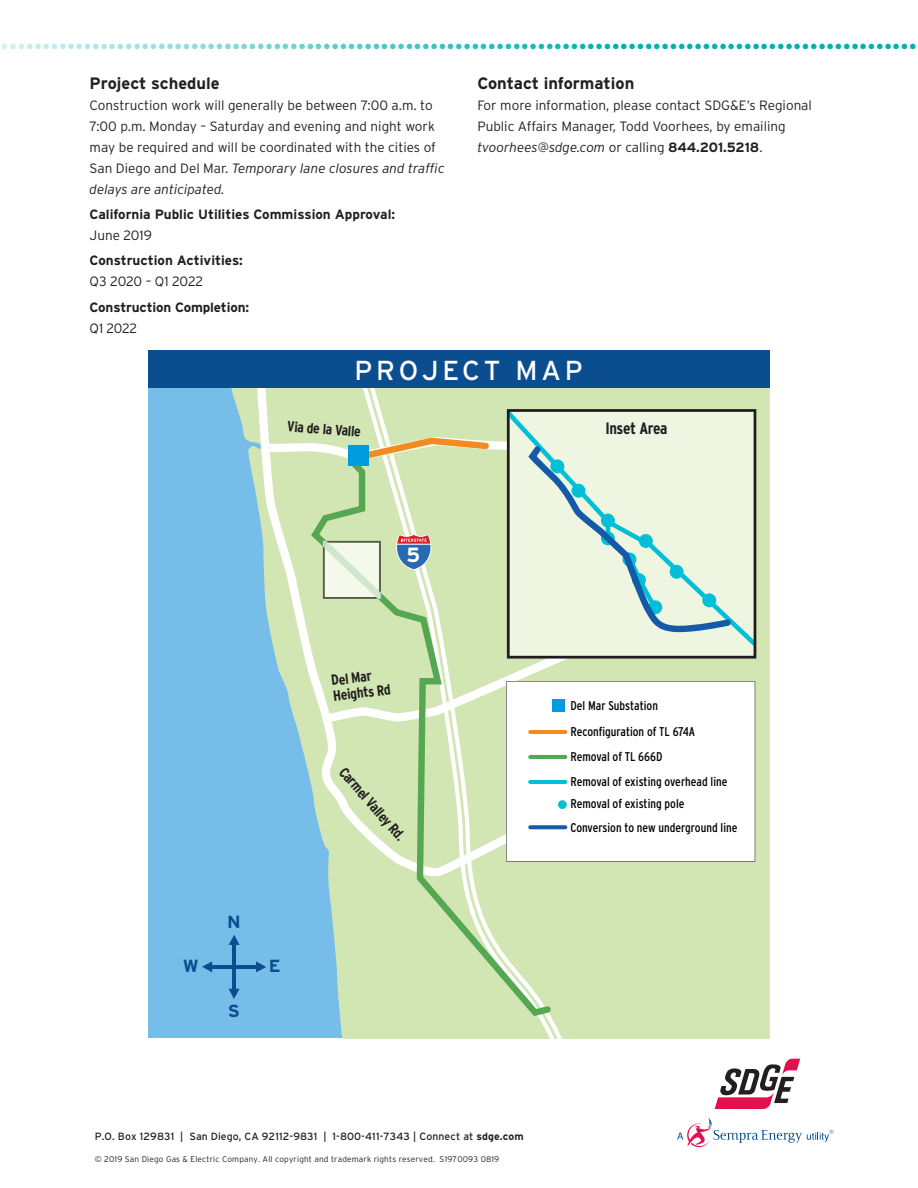
<style>
.page{position:relative;width:918px;height:1188px;background:#fff}
.page>*{position:absolute;margin:0;border:0;box-sizing:border-box;transform-origin:0 0}
.t1{font:27.45px "Interstate";letter-spacing:.14em;color:#fff}
.t2{font:21px "Minion Pro";color:#00b1b0}
.t3{font:700 20.55px "Interstate";color:#fff}
.t4{font:700 17.55px "Interstate";color:#0b4e8f;scale:1.05 1}
.Subhead{font:700 16.5px "Interstate";color:#231f20}
.t5{font:16.5px "Interstate Bold Cond Mono";letter-spacing:-.02em;color:#211d1e}
.t6{font:14.7px/15.6px "Interstate Bold Cond Mono";color:#211d1e}
.text{font:300 13.5px/21px "Interstate";color:#231f20}
.text-2{font:700 13.5px/21px "Interstate";color:#231f20}
.t7{font:condensed 12.75px/26.8px "Interstate";color:#040503}
.t8{font:10.5px "Interstate";letter-spacing:.01em;color:#231f20}
.t9{font:300 8.25px "Interstate";letter-spacing:.02em;color:#231f20}
.s1{font-style:italic}
.s2{font-weight:300}
.s3{font-weight:700}
</style>
<div class="page">
<div style="left:148px;top:350px;width:300px;height:688px;background:#76bdea"></div>
<hr style="left:208px;top:965px;width:48px;height:3px;background:#0b4e8f">
<svg style="left:202px;top:961px;width:10px;height:11px"></svg>
<svg style="left:225px;top:388px;width:545px;height:650px;fill:#d1e6b3"></svg>
<div style="left:367px;top:876px;width:197px;height:162px;background:#d1e6b3"></div>
<svg style="left:257px;top:388px;width:422px;height:488px;fill:#d1e6b3"></svg>
<svg style="left:311px;top:460px;width:240px;height:556px;background:#cce3b6"></svg>
<svg style="left:392px;top:534px;width:44px;height:36px;background:#959eab"></svg>
<svg style="left:327px;top:655px;width:241px;height:67px;background:#d4e7bc"></svg>
<svg style="left:264px;top:437px;width:243px;height:23px;background:#e0deaf"></svg>
<div style="left:148px;top:350px;width:622px;height:38px;background:#0b4e8f"></div>
<div style="left:348px;top:445px;width:21px;height:21px;background:#009bde"></div>
<svg style="left:323px;top:541px;width:58px;height:58px;background:#dce4d3"></svg>
<svg style="left:507px;top:409px;width:249px;height:250px;background:#d5e5d7"></svg>
<svg style="left:506px;top:681px;width:249px;height:181px"></svg>
<div style="left:558px;top:800px;width:9px;height:9px;background:#00bfd7;border-radius:50%"></div>
<div style="left:553px;top:699px;width:12px;height:12px;background:#009bde"></div>
<hr style="left:528px;top:730px;width:39px;height:4px;background:#f28b20;border-radius:2px">
<hr style="left:528px;top:755px;width:39px;height:4px;background:#56a752;border-radius:2px">
<hr style="left:528px;top:780px;width:39px;height:4px;background:#00bfd7;border-radius:2px">
<svg style="left:528px;top:825px;width:39px;height:4px"></svg>
<svg style="left:715px;top:1059px;width:85px;height:50px"></svg>
<svg style="left:677px;top:1118px;width:156px;height:29px"></svg>
<h2 class="t2" style="left:1px;top:30px;width:918px">•••••••••••••••••••••••••••••••••••••••••••••••••••••••••••••••••••••••••••••••••••••••••••••••••••••••••••••••</h2>
<p class="Subhead" style="left:90px;top:74px;width:132px">Project schedule</p>
<p class="text" style="left:90px;top:94px;width:357px">Construction work will generally be between 7:00 a.m. to 7:00 p.m. Monday – Saturday and evening and night work may be required and will be coordinated with the cities of San Diego and Del Mar. <span class="s1">Temporary lane closures and traffic delays are anticipated.</span></p>
<p class="text-2" style="left:90px;top:204px;width:307px">California Public Utilities Commission Approval:<br><span class="s2">June 2019</span></p>
<p class="text-2" style="left:90px;top:250px;width:155px">Construction Activities:<br><span class="s2">Q3 2020 – Q1 2022</span></p>
<p class="text-2" style="left:90px;top:296px;width:161px">Construction Completion:<br><span class="s2">Q1 2022</span></p>
<p class="Subhead" style="left:477px;top:74px;width:159px">Contact information</p>
<p class="text" style="left:477px;top:94px;width:336px">For more information, please contact SDG&amp;E’s Regional<br>Public Affairs Manager, Todd Voorhees, by emailing <span class="s1">tvoorhees@sdge.com</span> or calling <span class="s3">844.201.5218</span>.</p>
<p class="t1" style="left:355px;top:355px;width:230px">PROJECT MAP</p>
<p class="t6" style="left:288px;top:418px;width:75px;rotate:4deg">Via de la Valle</p>
<p class="t5" style="left:605px;top:419px;width:64px">Inset Area</p>
<p class="t3" style="left:406px;top:544px;width:15px">5</p>
<p class="t6" style="left:330px;top:672px;width:59px;rotate:-7deg">Del Mar<br>Heights Rd</p>
<p class="t4" style="left:227px;top:912px;width:15px">N</p>
<p class="t4" style="left:183px;top:956px;width:17px">W</p>
<p class="t4" style="left:269px;top:956px;width:13px">E</p>
<p class="t4" style="left:228px;top:1001px;width:13px">S</p>
<p class="t6" style="left:348px;top:764px;width:94px;rotate:49deg">Carmel Valley Rd.</p>
<p class="t8" style="left:95px;top:1131px;width:430px">P.O. Box 129831 | San Diego, CA 92112-9831 | 1-800-411-7343 | Connect at <span class="s3">sdge.com</span></p>
<p class="t9" style="left:95px;top:1155px;width:406px">© 2019 San Diego Gas &amp; Electric Company. All copyright and trademark rights reserved. S1970093 0819</p>
<p class="t7" style="left:570px;top:692px;width:126px">Del Mar Substation<br>Reconfiguration of TL 674A</p>
<p class="t7" style="left:570px;top:744px;width:159px;line-height:25px">Removal of TL 666D<br>Removal of existing overhead line</p>
<p class="t7" style="left:570px;top:792px;width:169px;line-height:23.2px">Removal of existing pole<br>Conversion to new underground line</p>
</div>
